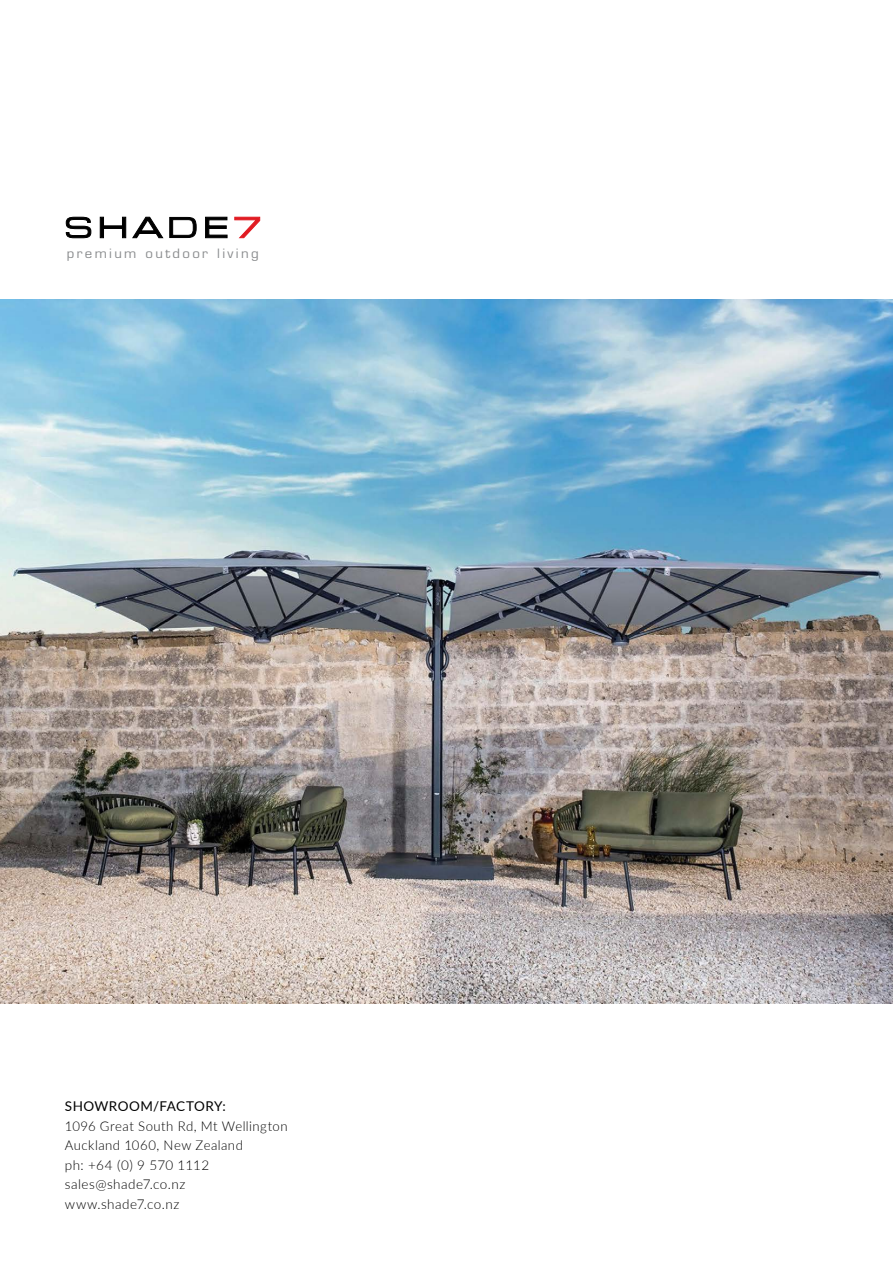
<style>
.page{position:relative;width:893px;height:1263px;background:#fff}
.page>*{position:absolute;margin:0;border:0;box-sizing:border-box;transform-origin:0 0}
.t1{font:300 13.5px/19.5px "Lato";letter-spacing:.035em;color:#000}
.t2{font:13.5px "Lato";letter-spacing:.035em;color:#000}
.t3{font:12.6px "Eurostile";letter-spacing:.175em;color:#8a8c8e;scale:1.05 1}
</style>
<div class="page">
<svg style="left:234px;top:217px;width:26px;height:21px"></svg>
<svg style="left:66px;top:217px;width:26px;height:21px"></svg>
<svg style="left:100px;top:217px;width:127px;height:22px"></svg>
<img style="left:0;top:300px;width:893px;height:703px">
<p class="t3" style="left:67px;top:245px;width:184px">premium outdoor living</p>
<p class="t2" style="left:65px;top:1096px;width:162px">SHOWROOM/FACTORY:</p>
<p class="t1" style="left:65px;top:1115px;width:224px">1096 Great South Rd, Mt Wellington<br>Auckland 1060, New Zealand<br>ph: +64 (0) 9 570 1112 sales@shade7.co.nz www.shade7.co.nz</p>
</div>
